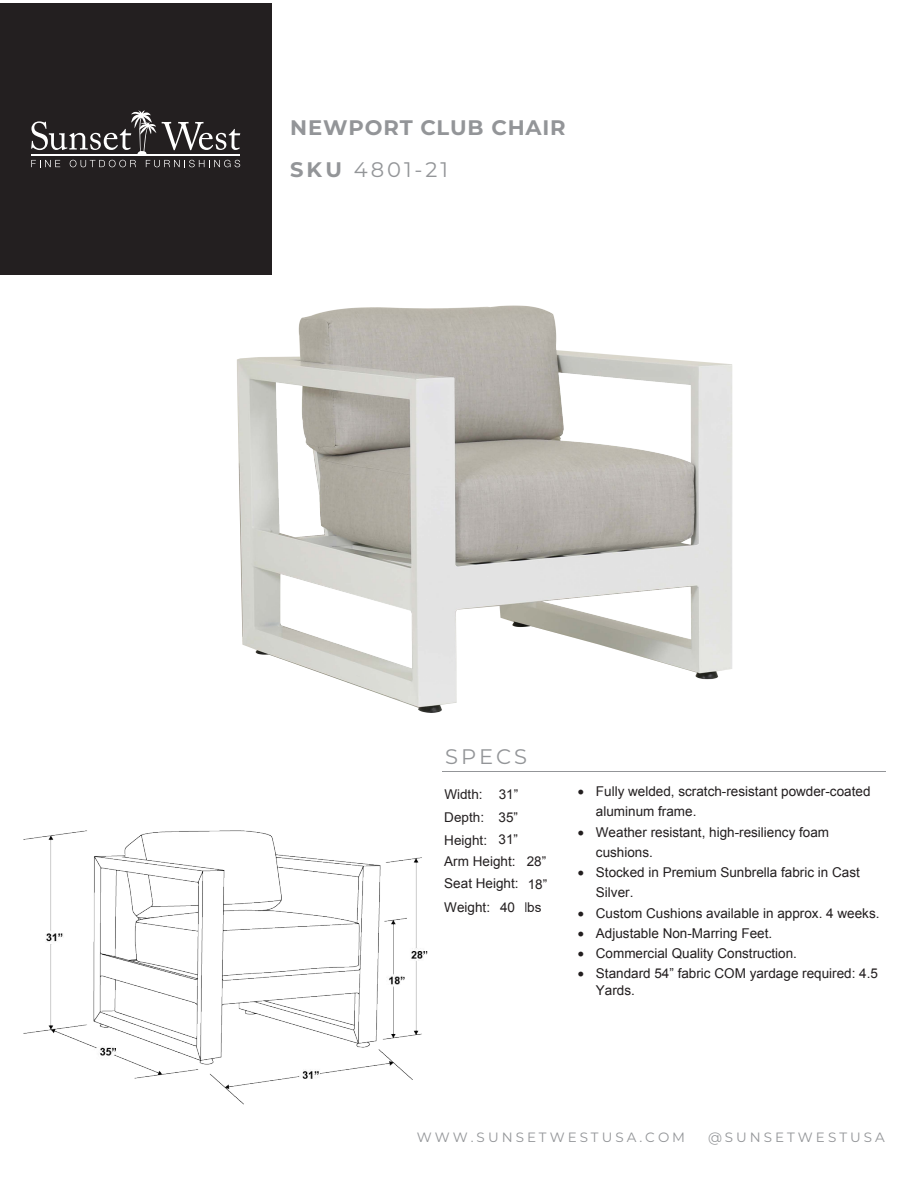
<style>
.page{position:relative;width:918px;height:1188px;background:#fff}
.page>*{position:absolute;margin:0;border:0;box-sizing:border-box;transform-origin:0 0}
.t1{font:700 21px/42.3px "Montserrat";letter-spacing:.04em;color:#939598}
.t2{font:21px "Montserrat";letter-spacing:.145em;color:#939598}
.t3{font:13.5px/20.2px "Arial";color:#221e1f}
.t4{font:13.5px/23px "Arial";color:#231f20;text-align:justify}
.t5{font:13.5px "Montserrat";letter-spacing:.225em;color:#939598}
.t6{font:13.5px/22.6px "Arial";color:#231f20;text-align:justify}
.s1{font-weight:400}
.s2{font-style:inherit}
.s3{color:#221e1f}
</style>
<div class="page">
<img style="left:23px;top:830px;width:405px;height:275px">
<div style="left:0;top:3px;width:272px;height:272px;background:#231f20"></div>
<hr style="left:442px;top:771px;width:444px;height:1px;background:#939598">
<img style="left:31px;top:110px;width:702px;height:603px">
<h1 class="t1" style="left:290px;top:105px;width:277px">NEWPORT CLUB CHAIR<br>SKU <span class="s1">4801-21</span></h1>
<h1 class="t2" style="left:445px;top:742px;width:84px">SPECS</h1>
<p class="t6" style="left:444px;top:783px;width:75px"><span class="s2">W</span>idth: <span class="s2">31</span>” <span class="s2">D</span>epth: <span class="s2">35</span>” <span class="s2">H</span>eight: <span class="s2">31</span>”</p>
<p class="t4" style="left:444px;top:850px;width:104px">Arm Height<span class="s2">:</span> 28<span class="s2">” </span>Seat Height<span class="s2">:</span> 18<span class="s2">” </span><span class="s3">Weight:</span> 40 <span class="s2">lbs</span></p>
<p class="t3" style="left:596px;top:781px;width:276px;text-indent:-18px">• Fully welded, scratch-resistant powder-coated aluminum frame.</p>
<p class="t3" style="left:596px;top:822px;width:235px;text-indent:-18px">• Weather resistant, high-resiliency foam cushions.</p>
<p class="t3" style="left:596px;top:862px;width:266px;text-indent:-18px">• Stocked in Premium Sunbrella fabric in Cast<br>Silver.</p>
<p class="t3" style="left:578px;top:903px;width:303px">• Custom Cushions available in approx. 4 weeks.</p>
<p class="t3" style="left:578px;top:923px;width:196px">• Adjustable Non-Marring Feet.</p>
<p class="t3" style="left:578px;top:943px;width:221px">• Commercial Quality Construction.</p>
<p class="t3" style="left:596px;top:966px;width:284px;line-height:16.2px;text-indent:-18px">• Standard 54” fabric COM yardage required: 4.5<br>Yards.</p>
<p class="t5" style="left:417px;top:1128px;width:270px">WWW.SUNSETWESTUSA.COM</p>
<p class="t5" style="left:708px;top:1128px;width:178px">@SUNSETWESTUSA</p>
</div>
